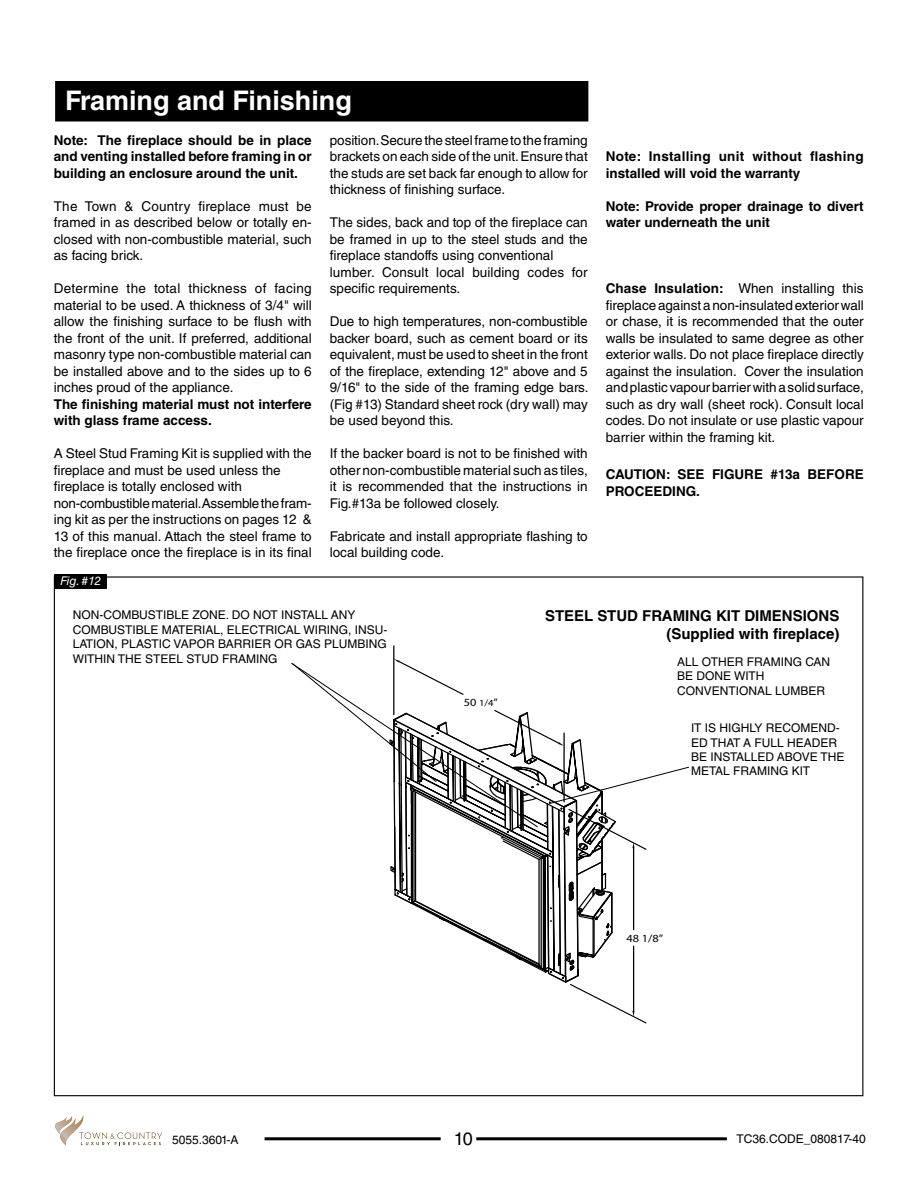
<style>
.page{position:relative;width:918px;height:1188px;background:#fff}
.page>*{position:absolute;margin:0;border:0;box-sizing:border-box;transform-origin:0 0}
.t1{font:700 27px "Helvetica LT Std";color:#fff}
.t2{font:18px "Helvetica LT Std";color:#000}
.t3{font:700 15px/18px "Helvetica LT Std";color:#000;text-align:right}
.t4{font:13.5px/16.5px "Helvetica LT Std";color:#000;text-align:justify}
.t5{font:700 13.5px/16.5px "Helvetica LT Std";color:#000}
.t6{font:700 13.5px/16.5px "Helvetica LT Std";letter-spacing:.02em;color:#000}
.t7{font:12px/14.4px "Helvetica LT Std";color:#000}
.t8{font:italic 12px "Helvetica LT Std";color:#fff}
.t9{font:10.95px "Myriad Pro";color:#000;scale:1.13 1}
.s1{font-weight:700}
.s2{font-size:9.45px}
</style>
<div class="page">
<div style="left:56px;top:82px;width:532px;height:39px;background:#000"></div>
<div style="left:55px;top:81px;width:533px;height:41px;border:2px solid #000"></div>
<div style="left:54px;top:574px;width:52px;height:15px;background:#000"></div>
<svg style="left:404px;top:1095px;width:201px;height:46px"></svg>
<svg style="left:291px;top:645px;width:398px;height:379px"></svg>
<svg style="left:55px;top:1115px;width:107px;height:31px"></svg>
<hr style="left:476px;top:1137px;width:251px;height:3px;background:#000">
<hr style="left:265px;top:1137px;width:176px;height:3px;background:#000">
<h1 class="t1" style="left:65px;top:84px;width:288px">Framing and Finishing</h1>
<p class="t5" style="left:54px;top:131px;width:259px;text-align:justify">Note: The fireplace should be in place and venting installed before framing in or building an enclosure around the unit.</p>
<p class="t4" style="left:54px;top:198px;width:259px">The Town &amp; Country fireplace must be framed in as described below or totally en&shy;closed with non-combustible material, such as facing brick.</p>
<p class="t4" style="left:54px;top:280px;width:260px">Determine the total thickness of facing material to be used. A thickness of 3/4" will allow the finishing surface to be flush with the front of the unit. If preferred, additional masonry type non-combustible material can be installed above and to the sides up to 6 inches proud of the appliance.</p>
<p class="t5" style="left:54px;top:395px;width:259px">The finishing material must not interfere with glass frame access.</p>
<p class="t4" style="left:54px;top:445px;width:260px;text-align:left">A Steel Stud Framing Kit is supplied with the fireplace and must be used unless the fireplace is totally enclosed with non-combustible material. Assemble the fram&shy;ing kit as per the instructions on pages 12 &amp; 13 of this manual. Attach the steel frame to the fireplace once the fireplace is in its final</p>
<p class="t4" style="left:330px;top:132px;width:260px">position. Secure the steel frame to the framing brackets on each side of the unit. Ensure that the studs are set back far enough to allow for thickness of finishing surface.</p>
<p class="t4" style="left:330px;top:214px;width:259px;text-align:left">The sides, back and top of the fireplace can be framed in up to the steel studs and the fireplace standoffs using conventional lumber. Consult local building codes for specific requirements.</p>
<p class="t4" style="left:330px;top:313px;width:260px">Due to high temperatures, non-combustible backer board, such as cement board or its equivalent, must be used to sheet in the front of the fireplace, extending 12" above and 5<br>9/16" to the side of the framing edge bars. (Fig #13) Standard sheet rock (dry wall) may be used beyond this.</p>
<p class="t4" style="left:330px;top:445px;width:259px">If the backer board is not to be finished with other non-combustible material such as tiles, it is recommended that the instructions in Fig.#13a be followed closely.</p>
<p class="t4" style="left:330px;top:528px;width:259px">Fabricate and install appropriate flashing to local building code.</p>
<p class="t6" style="left:606px;top:148px;width:259px">Note: Installing unit without flashing installed will void the warranty</p>
<p class="t5" style="left:606px;top:197px;width:259px">Note: Provide proper drainage to divert water underneath the unit</p>
<p class="t4" style="left:606px;top:280px;width:260px"><span class="s1">Chase Insulation:</span> When installing this fireplace against a non-insulated exterior wall or chase, it is recommended that the outer walls be insulated to same degree as other exterior walls. Do not place fireplace directly against the insulation. Cover the insulation and plastic vapour barrier with a solid surface, such as dry wall (sheet rock). Consult local codes. Do not insulate or use plastic vapour barrier within the framing kit.</p>
<p class="t5" style="left:606px;top:466px;width:259px">CAUTION: SEE FIGURE #13a BEFORE<br>PROCEEDING.</p>
<p class="t8" style="left:60px;top:574px;width:43px">Fig. #12</p>
<p class="t7" style="left:73px;top:608px;width:316px">NON-COMBUSTIBLE ZONE. DO NOT INSTALL ANY COMBUSTIBLE MATERIAL, ELECTRICAL WIRING, INSU-LATION, PLASTIC VAPOR BARRIER OR GAS PLUMBING WITHIN THE STEEL STUD FRAMING</p>
<p class="t9" style="left:464px;top:696px;width:32px">50 <span class="s2">1/4</span>”</p>
<p class="t3" style="left:545px;top:606px;width:296px">STEEL STUD FRAMING KIT DIMENSIONS (Supplied with fireplace)</p>
<p class="t7" style="left:677px;top:655px;width:155px">ALL OTHER FRAMING CAN<br>BE DONE WITH<br>CONVENTIONAL LUMBER</p>
<p class="t7" style="left:691px;top:721px;width:155px">IT IS HIGHLY RECOMEND-<br>ED THAT A FULL HEADER<br>BE INSTALLED ABOVE THE<br>METAL FRAMING KIT</p>
<p class="t9" style="left:627px;top:931px;width:34px">48 1/8”</p>
<p class="t7" style="left:172px;top:1132px;width:68px">5055.3601-A</p>
<h2 class="t2" style="left:454px;top:1128px;width:21px">10</h2>
<p class="t7" style="left:737px;top:1131px;width:131px">TC36.CODe_080817-40</p>
</div>
